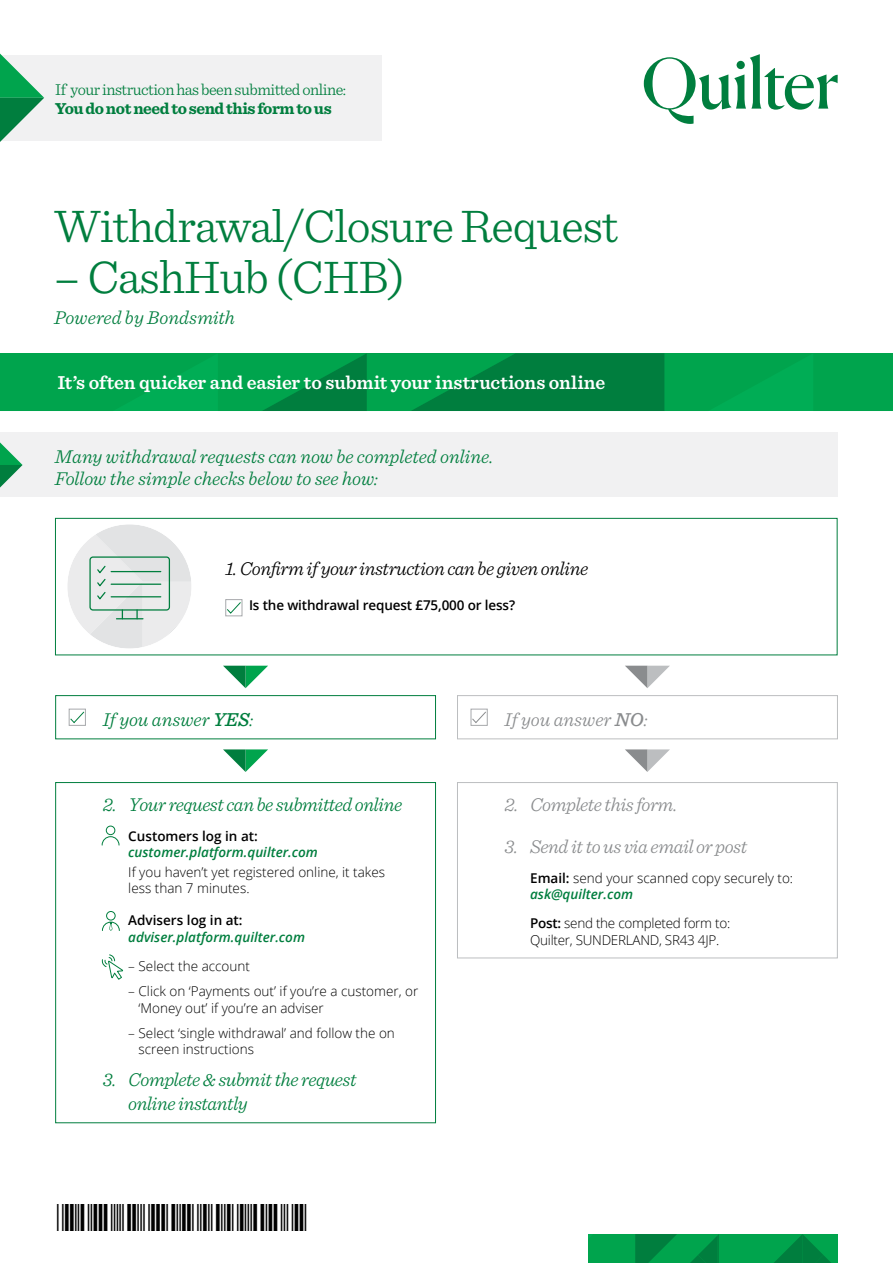
<style>
.page{position:relative;width:893px;height:1263px;background:#fff}
.page>*{position:absolute;margin:0;border:0;box-sizing:border-box;transform-origin:0 0}
.t1{font:300 48px "Sentinel";letter-spacing:-.02em;color:#007e3e}
.t2{font:italic 300 19.5px/23.4px "Sentinel";letter-spacing:-.01em;color:#007e3e}
.t3{font:600 19.5px "Sentinel";letter-spacing:-.005em;color:#fff}
.t4{font:italic 300 19.5px "Sentinel";letter-spacing:-.02em;color:#8a8c8e}
.t5{font:italic 300 19.5px "Sentinel";letter-spacing:-.02em;color:#000}
.t6{font:italic 300 19.5px "Sentinel";color:#8a8c8e}
.t7{font:300 16.5px "Sentinel";letter-spacing:-.03em;color:#007e3e}
.t8{font:700 16.5px "Sentinel";letter-spacing:-.03em;color:#007e3e}
.t9{font:300 13.5px/16.5px "Open Sans";color:#000}
.t10{font:600 13.5px "Open Sans";letter-spacing:-.01em;color:#000}
.t11{font:italic 600 13.5px "Open Sans";color:#007e3e}
.t12{font:300 13.5px/16.5px "Open Sans";letter-spacing:-.02em;color:#000}
.s1{font-weight:500}
.s2{font-weight:600}
.s3{font-weight:600;font-style:italic;color:#007e3e}
</style>
<div class="page">
<svg style="left:644px;top:54px;width:194px;height:70px"></svg>
<svg style="left:589px;top:1234px;width:249px;height:29px;background:#009948"></svg>
<div style="left:0;top:55px;width:381px;height:86px;background:#f1f1f2"></div>
<svg style="left:0;top:54px;width:44px;height:88px"></svg>
<svg style="left:0;top:353px;width:893px;height:58px;background:#009a49"></svg>
<hr style="left:367px;top:353px;width:149px;height:1px;background:#007e3e">
<div style="left:69px;top:709px;width:17px;height:17px;border:1px solid #a7a9ac"></div>
<svg style="left:70px;top:711px;width:15px;height:13px"></svg>
<div style="left:55px;top:695px;width:381px;height:44px;border:1px solid #007e3e"></div>
<div style="left:55px;top:782px;width:381px;height:341px;border:1px solid #007e3e"></div>
<svg style="left:101px;top:836px;width:19px;height:10px"></svg>
<div style="left:106px;top:826px;width:9px;height:9px;border:1px solid #007e3e;border-radius:50%"></div>
<div style="left:106px;top:911px;width:9px;height:9px;border:1px solid #007e3e;border-radius:50%"></div>
<svg style="left:102px;top:921px;width:18px;height:10px"></svg>
<svg style="left:102px;top:954px;width:21px;height:26px"></svg>
<div style="left:457px;top:782px;width:381px;height:176px;border:1px solid #bcbec0"></div>
<div style="left:471px;top:709px;width:17px;height:17px;border:1px solid #a7a9ac"></div>
<svg style="left:471px;top:711px;width:16px;height:13px"></svg>
<div style="left:457px;top:695px;width:381px;height:44px;border:1px solid #bcbec0"></div>
<div style="left:55px;top:518px;width:782px;height:137px;border:1px solid #007e3e"></div>
<div style="left:225px;top:599px;width:17px;height:17px;border:1px solid #a7a9ac"></div>
<svg style="left:226px;top:601px;width:16px;height:13px"></svg>
<svg style="left:68px;top:524px;width:123px;height:124px"></svg>
<div style="left:0;top:433px;width:838px;height:64px;background:#f1f1f2"></div>
<svg style="left:0;top:442px;width:23px;height:45px"></svg>
<svg style="left:223px;top:666px;width:45px;height:22px"></svg>
<svg style="left:625px;top:666px;width:45px;height:22px"></svg>
<svg style="left:625px;top:749px;width:45px;height:23px"></svg>
<svg style="left:223px;top:749px;width:45px;height:23px"></svg>
<p class="t7" style="left:55px;top:77px;width:292px">If your instruction has been submitted online:</p>
<p class="t8" style="left:55px;top:96px;width:278px">You do not need to send this form to us</p>
<h1 class="t1" style="left:54px;top:190px;width:566px">Withdrawal/Closure Request</h1>
<h1 class="t1" style="left:54px;top:241px;width:352px">– CashHub (CHB)</h1>
<h2 class="t2" style="left:54px;top:304px;width:182px">Powered by Bondsmith</h2>
<h2 class="t3" style="left:57px;top:367px;width:549px">It’s often quicker and easier to submit your instructions online</h2>
<h2 class="t2" style="left:55px;top:444px;width:440px;line-height:22.5px">Many withdrawal requests can now be completed online.<br>Follow the simple checks below to see how:</h2>
<h2 class="t5" style="left:225px;top:554px;width:364px">1. Confirm if your instruction can be given online</h2>
<p class="t10" style="left:249px;top:596px;width:268px">Is the withdrawal request £75,000 or less?</p>
<h2 class="t2" style="left:103px;top:706px;width:152px">If you answer <span class="s1">YES</span>:</h2>
<h2 class="t2" style="left:103px;top:792px;width:301px">2. Your request can be submitted online</h2>
<p class="t10" style="left:128px;top:826px;width:131px">Customers log in at:</p>
<p class="t11" style="left:128px;top:843px;width:191px">customer.platform.quilter.com</p>
<p class="t9" style="left:128px;top:863px;width:258px">If you haven’t yet registered online, it takes less than 7 minutes.</p>
<p class="t10" style="left:128px;top:911px;width:116px">Advisers log in at:</p>
<p class="t11" style="left:128px;top:928px;width:178px">adviser.platform.quilter.com</p>
<p class="t9" style="left:128px;top:958px;width:123px">– Select the account</p>
<p class="t9" style="left:139px;top:983px;width:281px;text-indent:-10px">– Click on ‘Payments out’ if you’re a customer, or ‘Money out’ if you’re an adviser</p>
<p class="t9" style="left:139px;top:1024px;width:258px;text-indent:-10px">– Select ‘single withdrawal’ and follow the on screen instructions</p>
<h2 class="t2" style="left:128px;top:1067px;width:230px;text-indent:-26px">3. Complete &amp; submit the request online instantly</h2>
<h2 class="t6" style="left:505px;top:705px;width:145px">If you answer <span class="s1">NO</span>:</h2>
<h2 class="t4" style="left:505px;top:790px;width:174px">2. Complete this form.</h2>
<h2 class="t4" style="left:505px;top:832px;width:244px">3. Send it to us via email or post</h2>
<p class="t9" style="left:530px;top:869px;width:265px"><span class="s2">Email:</span> send your scanned copy securely to: <span class="s3">ask@quilter.com</span></p>
<p class="t12" style="left:530px;top:915px;width:202px"><span class="s2">Post:</span> send the completed form to:<br>Quilter, SUNDERLAND, SR43 4JP.</p>
</div>
